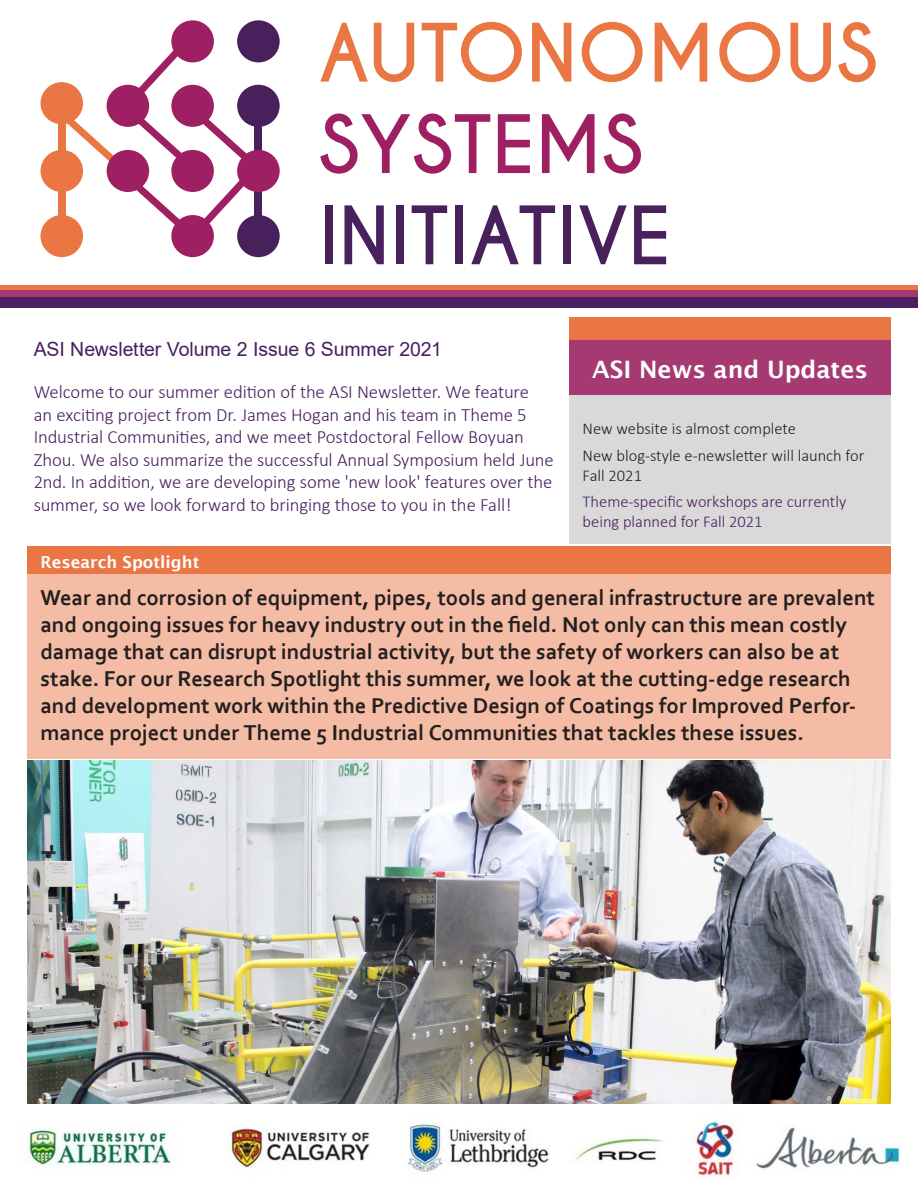
<style>
.page{position:relative;width:918px;height:1188px;background:#fff}
.page>*{position:absolute;margin:0;border:0;box-sizing:border-box;transform-origin:0 0}
.t1{font:700 75.45px/91.3px "Caviar Dreams";color:#e97643}
.Box_headings{font:600 24px "Lucida Sans";color:#fff}
.Leader_Paragraph{font:700 22.5px/27px "Corbel";color:#231f20}
.t2{font:19.5px "Arial";letter-spacing:-.005em;color:#48205e}
.Body_text_right{font:300 18.75px/22.5px "Calibri";letter-spacing:-.01em;color:#48205e}
.Body_text_right-2{font:300 16.5px/19.8px "Calibri";color:#231f20}
.Body_text_right-3{font:300 16.5px/19.8px "Calibri";color:#48205e}
.Box_headings-2{font:600 16.5px "Lucida Sans";color:#fff}
.s1{color:#9e1f62}
.s2{color:#47205c}
</style>
<div class="page">
<div style="left:171px;top:20px;width:43px;height:42px;background:#9e1f62;border-radius:50%"></div>
<div style="left:171px;top:215px;width:43px;height:42px;background:#9e1f62;border-radius:50%"></div>
<div style="left:237px;top:20px;width:43px;height:42px;background:#47205c;border-radius:50%"></div>
<svg style="left:237px;top:85px;width:43px;height:42px"></svg>
<div style="left:237px;top:215px;width:43px;height:42px;background:#47205c;border-radius:50%"></div>
<div style="left:41px;top:82px;width:42px;height:42px;background:#e97643;border-radius:50%"></div>
<div style="left:41px;top:150px;width:42px;height:42px;background:#e97643;border-radius:50%"></div>
<div style="left:41px;top:215px;width:42px;height:42px;background:#e97643;border-radius:50%"></div>
<svg style="left:46px;top:26px;width:229px;height:223px"></svg>
<div style="left:255px;top:119px;width:7px;height:114px;background:#47205c"></div>
<div style="left:58px;top:116px;width:7px;height:117px;background:#e97643"></div>
<div style="left:107px;top:150px;width:42px;height:42px;background:#9e1f62;border-radius:50%"></div>
<div style="left:237px;top:150px;width:43px;height:42px;background:#9e1f62;border-radius:50%"></div>
<div style="left:0;top:285px;width:918px;height:6px;background:#ea7645"></div>
<div style="left:0;top:291px;width:918px;height:7px;background:#a53a72"></div>
<div style="left:0;top:298px;width:918px;height:10px;background:#48205e"></div>
<div style="left:569px;top:318px;width:322px;height:23px;background:#ea7645"></div>
<div style="left:569px;top:341px;width:322px;height:55px;background:#a53a72"></div>
<div style="left:569px;top:395px;width:322px;height:149px;background:#d9d9d9"></div>
<div style="left:27px;top:546px;width:864px;height:31px;background:#ea7645"></div>
<div style="left:27px;top:575px;width:864px;height:184px;background:#f5bca5"></div>
<img style="left:28px;top:1120px;width:872px;height:59px">
<img style="left:27px;top:760px;width:864px;height:344px">
<p class="t1" style="left:319px;top:10px;width:560px">AUTONOMOUS<br><span class="s1">SYSTEMS<br></span><span class="s2">INITIATIVE</span></p>
<p class="t2" style="left:34px;top:335px;width:410px">ASI Newsletter Volume 2 Issue 6 Summer 2021</p>
<p class="Body_text_right" style="left:34px;top:381px;width:522px">Welcome to our summer edition of the ASI Newsletter. We feature<br>an exciting project from Dr. James Hogan and his team in Theme 5<br>Industrial Communities, and we meet Postdoctoral Fellow Boyuan Zhou. We also summarize the successful Annual Symposium held June 2nd. In addition, we are developing some 'new look' features over the summer, so we look forward to bringing those to you in the Fall!</p>
<p class="Box_headings" style="left:592px;top:355px;width:277px">ASI News and Updates</p>
<p class="Body_text_right-2" style="left:583px;top:419px;width:215px">New website is almost complete</p>
<p class="Body_text_right-2" style="left:583px;top:445px;width:283px">New blog-style e-newsletter will launch for<br>Fall 2021</p>
<p class="Body_text_right-3" style="left:583px;top:492px;width:265px">Theme-specific workshops are currently being planned for Fall 2021</p>
<p class="Box_headings-2" style="left:40px;top:553px;width:160px">Research Spotlight</p>
<p class="Leader_Paragraph" style="left:40px;top:583px;width:836px">Wear and corrosion of equipment, pipes, tools and general infrastructure are prevalent and ongoing issues for heavy industry out in the field. Not only can this mean costly damage that can disrupt industrial activity, but the safety of workers can also be at stake. For our Research Spotlight this summer, we look at the cutting-edge research and development work within the Predictive Design of Coatings for Improved Perfor&shy;mance project under Theme 5 Industrial Communities that tackles these issues.</p>
</div>
